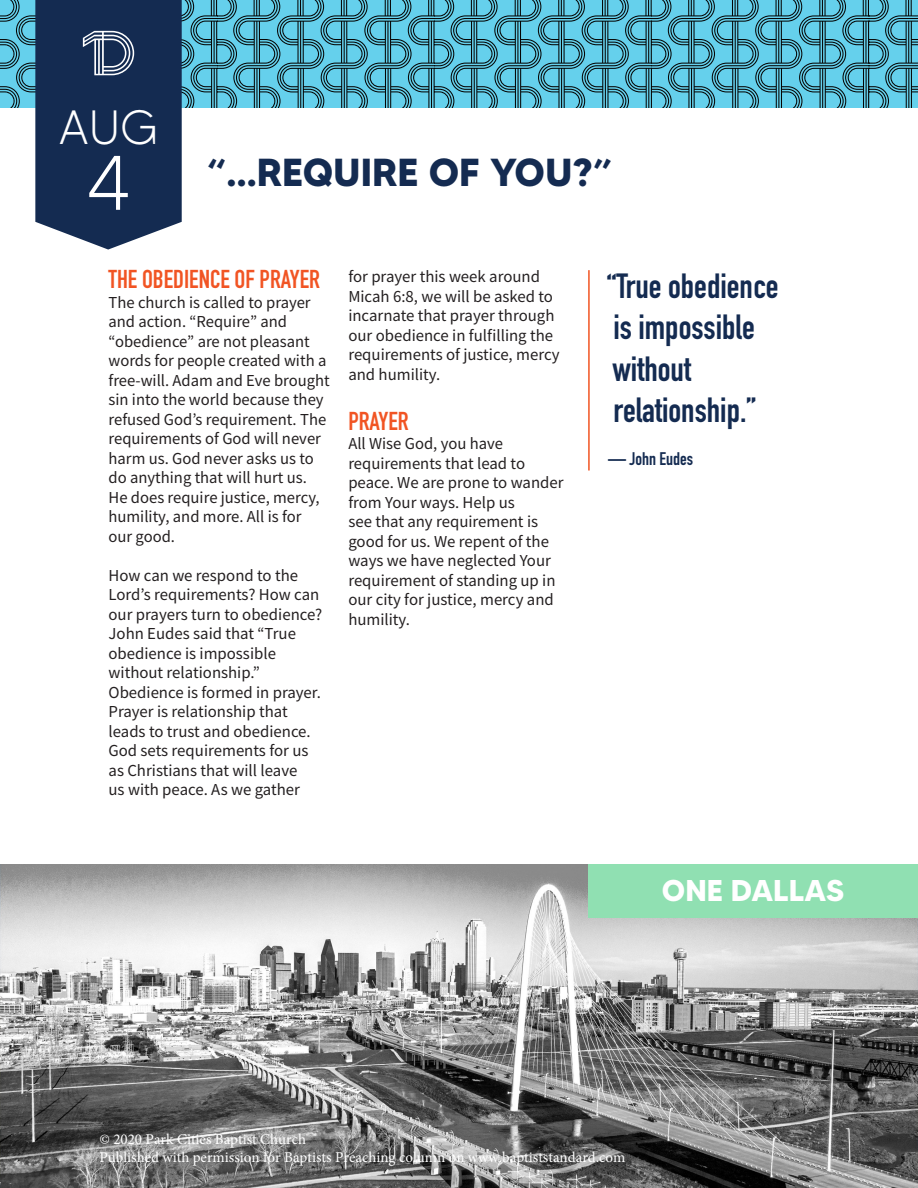
<style>
.page{position:relative;width:918px;height:1188px;background:#fff}
.page>*{position:absolute;margin:0;border:0;box-sizing:border-box;transform-origin:0 0}
.t1{font:300 77.1px "MADETOMMY";color:#fff}
.t2{font:300 48px "MADETOMMY";color:#fff}
.t3{font:700 39px "MADETOMMY";color:#142b51}
.t4{font:700 34.5px/41.4px "DIN Condensed";color:#142b51}
.t5{font:700 30px "MADETOMMY";color:#fff}
.t6{font:700 25.5px "DIN Condensed";color:#f15423}
.t7{font:700 18px "DIN Condensed";color:#142b51}
.t8{font:15px/19.5px "Noto Sans JP";color:#231f20}
.t9{font:15px/18px "Minion Pro";color:#fff}
</style>
<div class="page">
<img style="left:0;top:864px;width:918px;height:324px">
<div style="left:588px;top:864px;width:330px;height:54px;background:#90e0b2"></div>
<hr style="left:588px;top:270px;width:2px;height:201px;background:#f15423">
<svg style="left:0;top:0;width:918px;height:250px"></svg>
<p class="t2" style="left:59px;top:97px;width:101px">AUG</p>
<p class="t1" style="left:85px;top:136px;width:48px">4</p>
<p class="t3" style="left:207px;top:148px;width:407px">“…REQUIRE OF YOU?”</p>
<p class="t6" style="left:109px;top:262px;width:213px">THE OBEDIENCE OF PRAYER</p>
<p class="t8" style="left:109px;top:293px;width:223px">The church is called to prayer and action. “Require” and “obedience” are not pleasant words for people created with a free-will. Adam and Eve brought sin into the world because they refused God’s requirement. The requirements of God will never harm us. God never asks us to do anything that will hurt us.<br>He does require justice, mercy, humility, and more. All is for<br>our good.</p>
<p class="t8" style="left:109px;top:566px;width:215px">How can we respond to the<br>Lord’s requirements? How can our prayers turn to obedience?<br>John Eudes said that “True obedience is impossible without relationship.”<br>Obedience is formed in prayer.<br>Prayer is relationship that leads to trust and obedience.<br>God sets requirements for us as Christians that will leave<br>us with peace. As we gather</p>
<p class="t8" style="left:348px;top:267px;width:213px">for prayer this week around<br>Micah 6:8, we will be asked to incarnate that prayer through our obedience in fulfilling the requirements of justice, mercy and humility.</p>
<p class="t6" style="left:348px;top:404px;width:62px">PRAYER</p>
<p class="t8" style="left:348px;top:434px;width:217px">All Wise God, you have requirements that lead to peace. We are prone to wander from Your ways. Help us<br>see that any requirement is good for us. We repent of the ways we have neglected Your requirement of standing up in our city for justice, mercy and humility.</p>
<p class="t4" style="left:607px;top:265px;width:173px">“True obedience is impossible without relationship.”</p>
<p class="t7" style="left:608px;top:447px;width:86px">— John Eudes</p>
<p class="t5" style="left:662px;top:872px;width:184px">ONE DALLAS</p>
<p class="t9" style="left:99px;top:1130px;width:528px">© 2020 Park Cities Baptist Church<br>Published with permission for Baptists Preaching column on www.baptiststandard.com</p>
</div>
